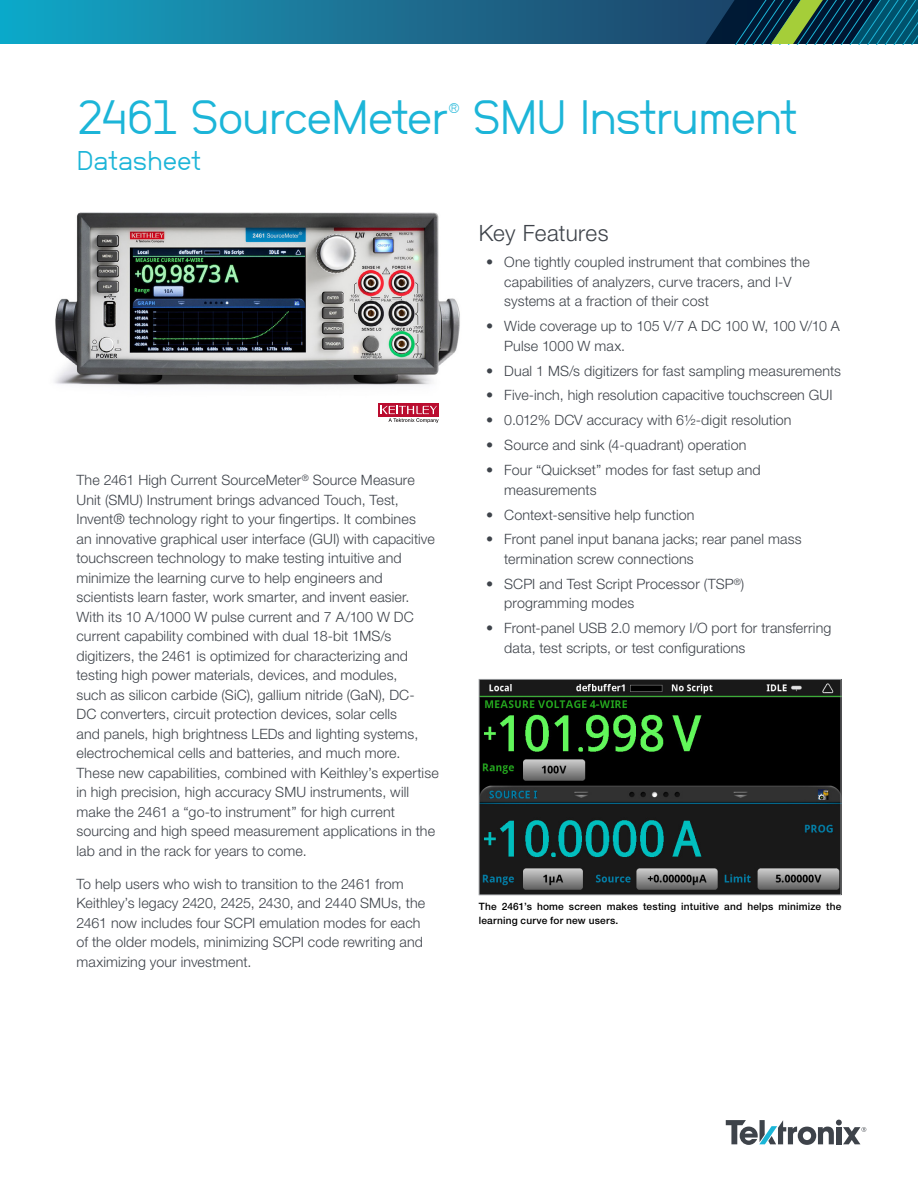
<style>
.page{position:relative;width:918px;height:1188px;background:#fff}
.page>*{position:absolute;margin:0;border:0;box-sizing:border-box;transform-origin:0 0}
.t1{font:48px "NB Grotesk";letter-spacing:-.03em;color:#1cb5d8}
.t2{font:27px "NB Grotesk";color:#1cb5d8}
.t3{font:300 22.5px "Helvetica Neue LT Std";letter-spacing:.005em;color:#3e434a}
.t4{font:300 14.25px/19.5px "Helvetica Neue LT Std";letter-spacing:.01em;color:#3e434a}
.t5{font:13.95px "NB Grotesk";color:#1cb5d8}
.t6{font:500 10.2px/13.5px "Helvetica Neue LT Std";letter-spacing:.02em;color:#000}
</style>
<div class="page">
<svg style="left:726px;top:1120px;width:140px;height:25px"></svg>
<svg style="left:0;top:0;width:918px;height:44px;background:#186b88"></svg>
<img style="left:54px;top:212px;width:406px;height:174px">
<img style="left:481px;top:681px;width:358px;height:212px">
<div style="left:479px;top:679px;width:362px;height:216px;border:1px solid #939598"></div>
<svg style="left:378px;top:403px;width:61px;height:14px"></svg>
<svg style="left:381px;top:406px;width:58px;height:17px"></svg>
<h1 class="t1" style="left:76px;top:90px;width:373px">2461 SourceMeter</h1>
<p class="t5" style="left:448px;top:100px;width:13px">®</p>
<h1 class="t1" style="left:473px;top:90px;width:326px">SMU Instrument</h1>
<h2 class="t2" style="left:76px;top:145px;width:126px">Datasheet</h2>
<p class="t4" style="left:76px;top:470px;width:364px">The 2461 High Current SourceMeter<sup>®</sup> Source Measure Unit (SMU) Instrument brings advanced Touch, Test, Invent® technology right to your fingertips. It combines<br>an innovative graphical user interface (GUI) with capacitive touchscreen technology to make testing intuitive and minimize the learning curve to help engineers and scientists learn faster, work smarter, and invent easier.<br>With its 10 A/1000 W pulse current and 7 A/100 W DC current capability combined with dual 18-bit 1MS/s digitizers, the 2461 is optimized for characterizing and testing high power materials, devices, and modules,<br>such as silicon carbide (SiC), gallium nitride (GaN), DC-<br>DC converters, circuit protection devices, solar cells<br>and panels, high brightness LEDs and lighting systems, electrochemical cells and batteries, and much more.<br>These new capabilities, combined with Keithley’s expertise in high precision, high accuracy SMU instruments, will make the 2461 a “go-to instrument” for high current sourcing and high speed measurement applications in the lab and in the rack for years to come.</p>
<p class="t4" style="left:77px;top:874px;width:350px">To help users who wish to transition to the 2461 from Keithley’s legacy 2420, 2425, 2430, and 2440 SMUs, the 2461 now includes four SCPI emulation modes for each of the older models, minimizing SCPI code rewriting and maximizing your investment.</p>
<h3 class="t3" style="left:479px;top:219px;width:131px">Key Features</h3>
<p class="t4" style="left:504px;top:252px;width:307px;text-indent:-18px">• One tightly coupled instrument that combines the capabilities of analyzers, curve tracers, and I-V systems at a fraction of their cost</p>
<p class="t4" style="left:504px;top:316px;width:337px;text-indent:-18px">• Wide coverage up to 105 V/7 A DC 100 W, 100 V/10 A<br>Pulse 1000 W max.</p>
<p class="t4" style="left:486px;top:360px;width:356px">• Dual 1 MS/s digitizers for fast sampling measurements</p>
<p class="t4" style="left:486px;top:385px;width:348px">• Five-inch, high resolution capacitive touchscreen GUI</p>
<p class="t4" style="left:486px;top:410px;width:307px">• 0.012% DCV accuracy with 6½-digit resolution</p>
<p class="t4" style="left:486px;top:435px;width:262px">• Source and sink (4-quadrant) operation</p>
<p class="t4" style="left:504px;top:460px;width:258px;text-indent:-18px">• Four “Quickset” modes for fast setup and measurements</p>
<p class="t4" style="left:486px;top:504px;width:210px">• Context-sensitive help function</p>
<p class="t4" style="left:504px;top:529px;width:299px;text-indent:-18px">• Front panel input banana jacks; rear panel mass termination screw connections</p>
<p class="t4" style="left:504px;top:574px;width:241px;text-indent:-18px">• SCPI and Test Script Processor (TSP<sup>®</sup>) programming modes</p>
<p class="t4" style="left:504px;top:618px;width:329px;text-indent:-18px">• Front-panel USB 2.0 memory I/O port for transferring data, test scripts, or test configurations</p>
<p class="t6" style="left:479px;top:900px;width:364px">The 2461’s home screen makes testing intuitive and helps minimize the learning curve for new users.</p>
</div>
